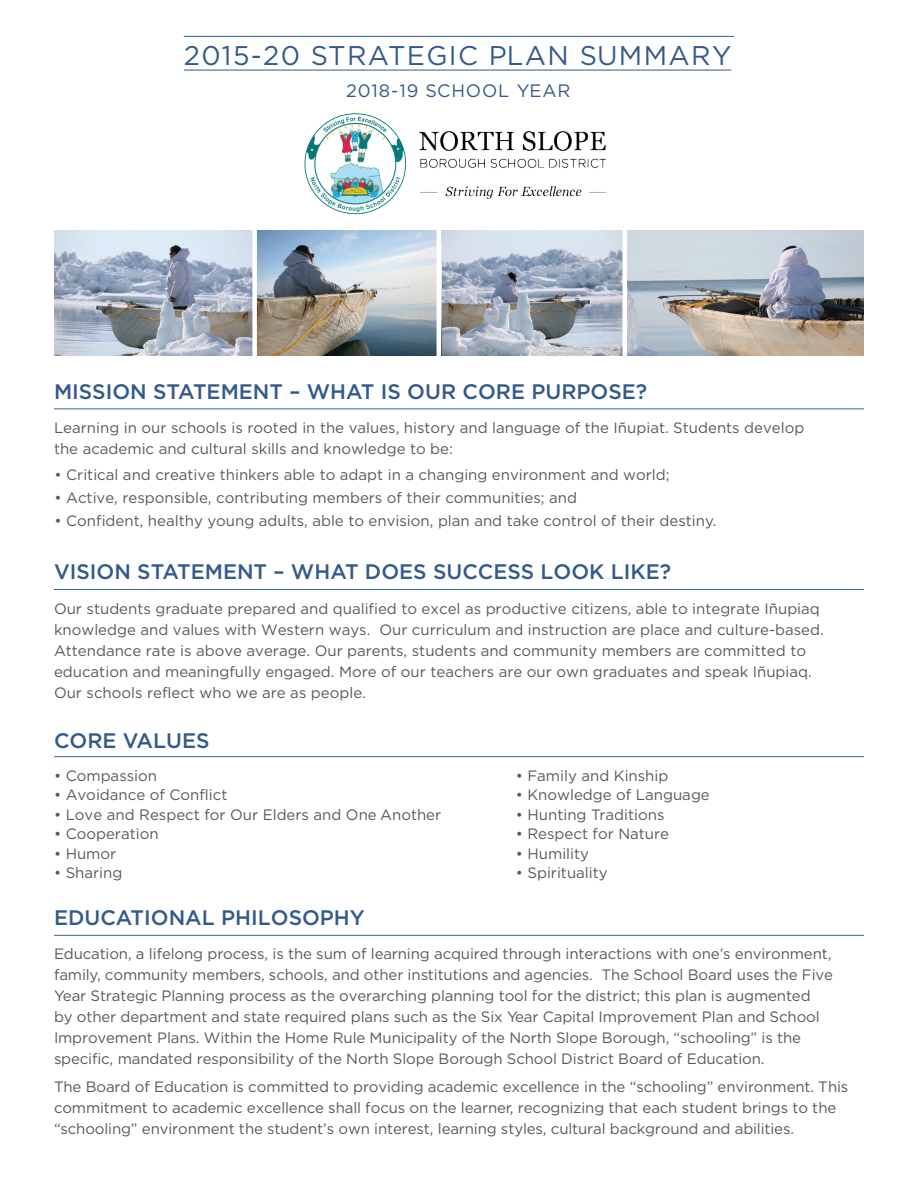
<style>
.page{position:relative;width:918px;height:1188px;background:#fff}
.page>*{position:absolute;margin:0;border:0;box-sizing:border-box;transform-origin:0 0}
.t1{font:27px "Gotham";color:#335a8a}
.t2{font:500 21px "Gotham";color:#335a8a}
.t3{font:18px "Gotham";color:#335a8a}
.t4{font:15px/21px "Gotham";color:#58595a}
</style>
<div class="page">
<hr style="left:184px;top:70px;width:547px;height:1px;background:#335a8a">
<hr style="left:54px;top:935px;width:810px;height:1px;background:#32679a">
<hr style="left:54px;top:756px;width:810px;height:1px;background:#32679a">
<hr style="left:54px;top:589px;width:810px;height:1px;background:#32679a">
<hr style="left:54px;top:408px;width:810px;height:1px;background:#32679a">
<hr style="left:184px;top:36px;width:550px;height:1px;background:#335b8b">
<img style="left:304px;top:113px;width:103px;height:102px">
<img style="left:418px;top:131px;width:189px;height:68px">
<img style="left:54px;top:231px;width:810px;height:124px">
<div style="left:252px;top:225px;width:5px;height:136px;background:#fff"></div>
<hr style="left:437px;top:225px;width:4px;height:136px;background:#fff">
<hr style="left:623px;top:225px;width:4px;height:136px;background:#fff">
<h1 class="t1" style="left:184px;top:41px;width:549px">2015-20 STRATEGIC PLAN SUMMARY</h1>
<p class="t3" style="left:346px;top:81px;width:226px">2018-19 SCHOOL YEAR</p>
<h1 class="t2" style="left:54px;top:380px;width:595px">MISSION STATEMENT – WHAT IS OUR CORE PURPOSE?</h1>
<p class="t4" style="left:54px;top:417px;width:752px">Learning in our schools is rooted in the values, history and language of the I upiat. Students develop the academic and cultural skills and knowledge to be:</p>
<p class="t4" style="left:55px;top:464px;width:617px">• Critical and creative thinkers able to adapt in a changing environment and world;</p>
<p class="t4" style="left:55px;top:487px;width:524px">• Active, responsible, contributing members of their communities; and</p>
<p class="t4" style="left:55px;top:510px;width:663px">• Confident, healthy young adults, able to envision, plan and take control of their destiny.</p>
<h1 class="t2" style="left:54px;top:560px;width:619px">VISION STATEMENT – WHAT DOES SUCCESS LOOK LIKE?</h1>
<p class="t4" style="left:54px;top:598px;width:771px">Our students graduate prepared and qualified to excel as productive citizens, able to integrate I upiaq knowledge and values with Western ways. Our curriculum and instruction are place and culture-based.<br>Attendance rate is above average. Our parents, students and community members are committed to education and meaningfully engaged. More of our teachers are our own graduates and speak I upiaq.<br>Our schools reflect who we are as people.</p>
<p class="t2" style="left:54px;top:728px;width:157px">CORE VALUES</p>
<p class="t4" style="left:54px;top:765px;width:105px">• Compassion</p>
<p class="t4" style="left:516px;top:765px;width:154px">• Family and Kinship</p>
<p class="t4" style="left:54px;top:784px;width:175px">• Avoidance of Conflict</p>
<p class="t4" style="left:516px;top:784px;width:196px">• Knowledge of Language</p>
<p class="t4" style="left:54px;top:804px;width:389px">• Love and Respect for Our Elders and One Another</p>
<p class="t4" style="left:516px;top:804px;width:150px">• Hunting Traditions</p>
<p class="t4" style="left:54px;top:823px;width:106px">• Cooperation</p>
<p class="t4" style="left:516px;top:823px;width:155px">• Respect for Nature</p>
<p class="t4" style="left:54px;top:843px;width:64px">• Humor</p>
<p class="t4" style="left:516px;top:843px;width:75px">• Humility</p>
<p class="t4" style="left:54px;top:862px;width:70px">• Sharing</p>
<p class="t4" style="left:516px;top:862px;width:93px">• Spirituality</p>
<p class="t2" style="left:54px;top:905px;width:312px">EDUCATIONAL PHILOSOPHY</p>
<p class="t4" style="left:54px;top:943px;width:781px">Education, a lifelong process, is the sum of learning acquired through interactions with one’s environment, family, community members, schools, and other institutions and agencies. The School Board uses the Five Year Strategic Planning process as the overarching planning tool for the district; this plan is augmented<br>by other department and state required plans such as the Six Year Capital Improvement Plan and School Improvement Plans. Within the Home Rule Municipality of the North Slope Borough, “schooling” is the specific, mandated responsibility of the North Slope Borough School District Board of Education.</p>
<p class="t4" style="left:54px;top:1076px;width:796px">The Board of Education is committed to providing academic excellence in the “schooling” environment. This commitment to academic excellence shall focus on the learner, recognizing that each student brings to the “schooling” environment the student’s own interest, learning styles, cultural background and abilities.</p>
</div>
